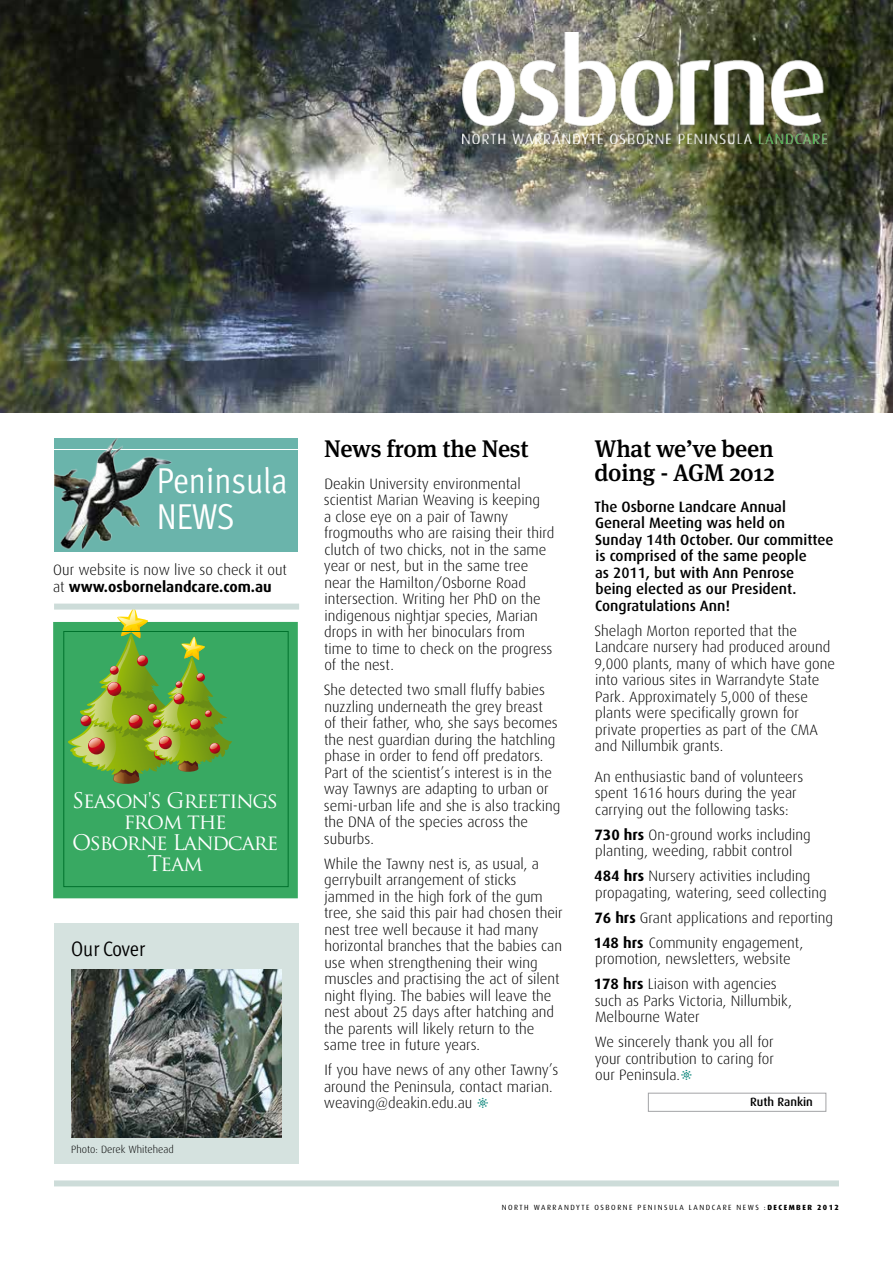
<style>
.page{position:relative;width:893px;height:1263px;background:#fff}
.page>*{position:absolute;margin:0;border:0;box-sizing:border-box;transform-origin:0 0}
.t1{font:36px/36px "Meta Cond Normal";color:#fff}
.t2{font:500 24px/24px "Meta Serif";letter-spacing:-.01em;color:#000}
.t3{font:21px/21px "Trajan Pro";letter-spacing:-.05em;color:#fff;text-align:center}
.t4{font:21px "Meta Cond Normal";letter-spacing:-.005em;color:#000}
.t5{font:300 15px/16.5px "Dax";color:#000}
.t6{font:500 15px/16.5px "Dax";color:#000}
.t7{font:500 12px "Dax";color:#000}
.t8{font:300 10.5px "Dax";color:#000}
.t9{font:7.5px "Dax";letter-spacing:.2em;color:#000}
.s1{font-weight:700}
.s2{font-weight:800}
</style>
<div class="page">
<div style="left:54px;top:924px;width:245px;height:240px;background:#d5e2df"></div>
<img style="left:72px;top:970px;width:210px;height:167px">
<img style="left:0;top:0;width:893px;height:412px">
<div style="left:54px;top:439px;width:244px;height:113px;background:#6ab4ab"></div>
<hr style="left:54px;top:449px;width:245px;height:1px;background:#fff">
<img style="left:54px;top:438px;width:157px;height:112px">
<img style="left:463px;top:32px;width:364px;height:111px">
<div style="left:53px;top:622px;width:245px;height:276px;background:#38a962"></div>
<svg style="left:68px;top:610px;width:164px;height:174px"></svg>
<div style="left:63px;top:631px;width:226px;height:256px;border:1px solid #00722d"></div>
<div style="left:54px;top:1180px;width:785px;height:6px;background:#cddcd9"></div>
<div style="left:54px;top:604px;width:245px;height:6px;background:#cddcd9"></div>
<div style="left:648px;top:1093px;width:178px;height:18px;border:1px solid #a3a4a6"></div>
<h1 class="t1" style="left:157px;top:462px;width:132px">Peninsula<br>NEWS</h1>
<p class="t5" style="left:53px;top:562px;width:236px">Our website is now live so check it out at <span class="s1">www.osbornelandcare.com.au</span></p>
<h3 class="t3" style="left:72px;top:789px;width:208px">Season's Greetings from the<br>Osborne Landcare<br>Team</h3>
<h3 class="t4" style="left:71px;top:937px;width:76px">Our Cover</h3>
<p class="t8" style="left:71px;top:1144px;width:104px">Photo: Derek Whitehead</p>
<h2 class="t2" style="left:324px;top:434px;width:206px">News from the Nest</h2>
<p class="t5" style="left:324px;top:475px;width:232px">Deakin University environmental scientist Marian Weaving is keeping<br>a close eye on a pair of Tawny frogmouths who are raising their third clutch of two chicks, not in the same year or nest, but in the same tree near the Hamilton/Osborne Road intersection. Writing her PhD on the indigenous nightjar species, Marian drops in with her binoculars from time to time to check on the progress of the nest.</p>
<p class="t5" style="left:324px;top:682px;width:238px">She detected two small fluffy babies nuzzling underneath the grey breast<br>of their father, who, she says becomes the nest guardian during the hatchling phase in order to fend off predators.<br>Part of the scientist’s interest is in the way Tawnys are adapting to urban or semi-urban life and she is also tracking the DNA of the species across the suburbs.</p>
<p class="t5" style="left:324px;top:855px;width:240px">While the Tawny nest is, as usual, a gerrybuilt arrangement of sticks jammed in the high fork of the gum tree, she said this pair had chosen their nest tree well because it had many horizontal branches that the babies can use when strengthening their wing muscles and practising the act of silent night flying. The babies will leave the nest about 25 days after hatching and the parents will likely return to the same tree in future years.</p>
<p class="t5" style="left:324px;top:1062px;width:236px">If you have news of any other Tawny’s around the Peninsula, contact marian. weaving@deakin.edu.au</p>
<h2 class="t2" style="left:594px;top:434px;width:182px">What we’ve been doing - AGM 2012</h2>
<p class="t6" style="left:594px;top:498px;width:241px">The Osborne Landcare Annual<br>General Meeting was held on<br>Sunday 14th October. Our committee is comprised of the same people<br>as 2011, but with Ann Penrose being elected as our President.<br>Congratulations Ann!</p>
<p class="t5" style="left:594px;top:623px;width:242px">Shelagh Morton reported that the Landcare nursery had produced around 9,000 plants, many of which have gone into various sites in Warrandyte State Park. Approximately 5,000 of these plants were specifically grown for private properties as part of the CMA and Nillumbik grants.</p>
<p class="t5" style="left:594px;top:768px;width:210px">An enthusiastic band of volunteers spent 1616 hours during the year carrying out the following tasks:</p>
<p class="t5" style="left:594px;top:826px;width:218px"><span class="s1">730 hrs</span> On-ground works including planting, weeding, rabbit control</p>
<p class="t5" style="left:594px;top:868px;width:234px"><span class="s1">484 hrs</span> Nursery activities including propagating, watering, seed collecting</p>
<p class="t5" style="left:594px;top:905px;width:241px;line-height:25px"><span class="s1">76 hrs</span> Grant applications and reporting<br><span class="s1">148 hrs</span> Community engagement,</p>
<p class="t5" style="left:594px;top:946px;width:198px;line-height:25px">promotion, newsletters, website<br><span class="s1">178 hrs</span> Liaison with agencies</p>
<p class="t5" style="left:595px;top:992px;width:199px">such as Parks Victoria, Nillumbik,<br>Melbourne Water</p>
<p class="t5" style="left:595px;top:1034px;width:181px;text-align:justify">We sincerely thank you all for your contribution to caring for our Peninsula.</p>
<p class="t7" style="left:750px;top:1095px;width:64px">Ruth Rankin</p>
<p class="t9" style="left:502px;top:1203px;width:339px">NORTH WARRANDYTE OSBORNE PENINSULA LANDCARE NEWS :<span class="s2">DECEMBER 2012</span></p>
</div>
